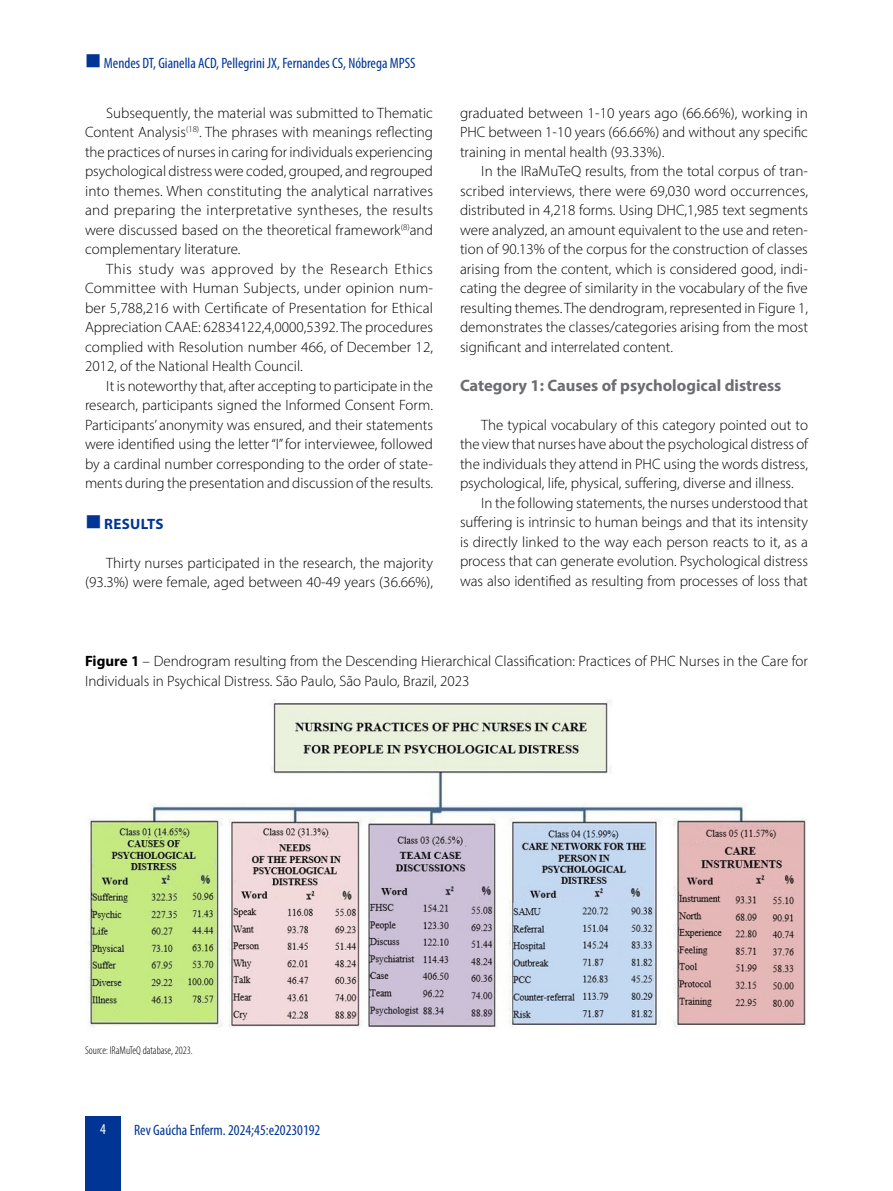
<style>
.page{position:relative;width:893px;height:1191px;background:#fff}
.page>*{position:absolute;margin:0;border:0;box-sizing:border-box;transform-origin:0 0}
.t1{font:700 16.5px "Myriad Pro";color:#6d6e71}
.t2{font:300 15px/19.5px "Myriad Pro";color:#000;text-align:justify}
.t3{font:condensed 15px "Myriad Pro";color:#003595}
.t4{font:700 15px "Myriad Pro";letter-spacing:.02em;color:#003595}
.t5{font:condensed 15px "Myriad Pro";color:#fff}
.t6{font:300 condensed 11.25px "Myriad Pro";color:#000}
.s1{font-weight:700}
</style>
<div class="page">
<div style="left:85px;top:1116px;width:36px;height:75px;background:#003595"></div>
<img style="left:88px;top:699px;width:719px;height:329px">
<p class="t3" style="left:104px;top:54px;width:313px">Mendes DT, Gianella ACD, Pellegrini JX, Fernandes CS, Nóbrega MPSS</p>
<p class="t2" style="left:85px;top:103px;width:350px;text-indent:21px">Subsequently, the material was submitted to Thematic Content Analysis<sup>(18)</sup>. The phrases with meanings reflecting the practices of nurses in caring for individuals experiencing psychological distress were coded, grouped, and regrouped into themes. When constituting the analytical narratives and preparing the interpretative syntheses, the results were discussed based on the theoretical framework<sup>(8)</sup>and complementary literature.</p>
<p class="t2" style="left:85px;top:259px;width:350px;text-indent:21px">This study was approved by the Research Ethics Committee with Human Subjects, under opinion num&shy;ber 5,788,216 with Certificate of Presentation for Ethical Appreciation CAAE: 62834122,4,0000,5392. The procedures complied with Resolution number 466, of December 12, 2012, of the National Health Council.</p>
<p class="t2" style="left:85px;top:376px;width:350px;text-indent:21px">It is noteworthy that, after accepting to participate in the research, participants signed the Informed Consent Form.<br>Participants’ anonymity was ensured, and their statements were identified using the letter “I” for interviewee, followed by a cardinal number corresponding to the order of state&shy;ments during the presentation and discussion of the results.</p>
<p class="t4" style="left:104px;top:514px;width:61px">RESULTS</p>
<p class="t2" style="left:85px;top:553px;width:350px;text-align:right">Thirty nurses participated in the research, the majority (93.3%) were female, aged between 40-49 years (36.66%),</p>
<p class="t2" style="left:460px;top:103px;width:349px">graduated between 1-10 years ago (66.66%), working in PHC between 1-10 years (66.66%) and without any specific training in mental health (93.33%).</p>
<p class="t2" style="left:460px;top:161px;width:350px;text-indent:21px">In the IRaMuTeQ results, from the total corpus of tran&shy;scribed interviews, there were 69,030 word occurrences, distributed in 4,218 forms. Using DHC,1,985 text segments were analyzed, an amount equivalent to the use and reten&shy;tion of 90.13% of the corpus for the construction of classes arising from the content, which is considered good, indi&shy;cating the degree of similarity in the vocabulary of the five resulting themes. The dendrogram, represented in Figure 1, demonstrates the classes/categories arising from the most significant and interrelated content.</p>
<p class="t1" style="left:460px;top:374px;width:323px">Category 1: Causes of psychological distress</p>
<p class="t2" style="left:481px;top:415px;width:328px">The typical vocabulary of this category pointed out to</p>
<p class="t2" style="left:460px;top:434px;width:350px">the view that nurses have about the psychological distress of</p>
<p class="t2" style="left:460px;top:454px;width:349px">the individuals they attend in PHC using the words distress,</p>
<p class="t2" style="left:460px;top:473px;width:335px">psychological, life, physical, suffering, diverse and illness.</p>
<p class="t2" style="left:481px;top:493px;width:328px">In the following statements, the nurses understood that</p>
<p class="t2" style="left:460px;top:512px;width:349px">suffering is intrinsic to human beings and that its intensity</p>
<p class="t2" style="left:460px;top:532px;width:350px">is directly linked to the way each person reacts to it, as a</p>
<p class="t2" style="left:460px;top:551px;width:349px">process that can generate evolution. Psychological distress</p>
<p class="t2" style="left:460px;top:571px;width:349px">was also identified as resulting from processes of loss that</p>
<p class="t2" style="left:85px;top:651px;width:724px"><span class="s1">Figure 1</span> – Dendrogram resulting from the Descending Hierarchical Classification: Practices of PHC Nurses in the Care for<br>Individuals in Psychical Distress. São Paulo, São Paulo, Brazil, 2023</p>
<p class="t6" style="left:85px;top:1044px;width:109px">Source: IRaMuTeQ database, 2023.</p>
<p class="t5" style="left:100px;top:1120px;width:7px">4</p>
<p class="t3" style="left:134px;top:1121px;width:188px">Rev Gaúcha Enferm. 2024;45:e20230192</p>
</div>
